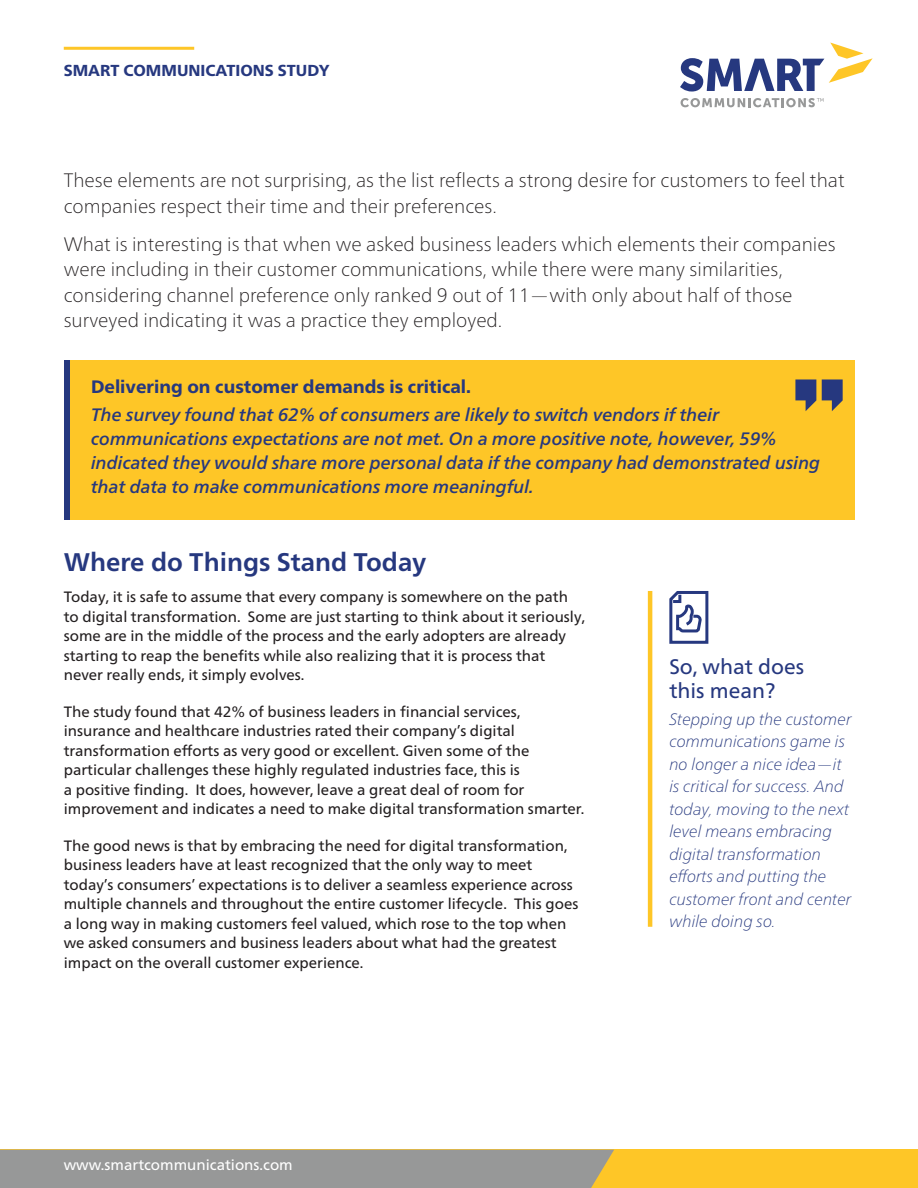
<style>
.page{position:relative;width:918px;height:1188px;background:#fff}
.page>*{position:absolute;margin:0;border:0;box-sizing:border-box;transform-origin:0 0}
.t1{font:700 25.5px "Frutiger Neue LT Pro";color:#26387f}
.t2{font:21px/24px "Frutiger Neue LT Pro";color:#26387f}
.t3{font:100 19.5px/25.5px "Frutiger Neue LT Pro";color:#231f20}
.t4{font:italic 500 18px/24px "Frutiger Neue LT Pro";color:#26387f}
.t5{font:800 18px "Frutiger Neue LT Pro";color:#26387f}
.t6{font:italic 100 16.5px/22.5px "Frutiger Neue LT Pro";color:#26387f}
.t7{font:800 15.9px "Frutiger Neue LT Pro";color:#26387f}
.t8{font:15px/19.5px "Frutiger Neue LT Pro";color:#231f20}
.t9{font:15px "Frutiger Neue LT Pro";color:#fff}
</style>
<div class="page">
<hr style="left:64px;top:47px;width:130px;height:3px;background:#fec627">
<svg style="left:681px;top:98px;width:143px;height:9px"></svg>
<svg style="left:680px;top:43px;width:193px;height:49px"></svg>
<div style="left:0;top:1150px;width:918px;height:38px;background:#fec627"></div>
<div style="left:0;top:1150px;width:614px;height:38px;background:#979898"></div>
<div style="left:64px;top:360px;width:790px;height:160px;background:#fec627"></div>
<div style="left:64px;top:360px;width:6px;height:160px;background:#26387f"></div>
<svg style="left:822px;top:379px;width:21px;height:32px"></svg>
<svg style="left:795px;top:379px;width:21px;height:32px"></svg>
<svg style="left:669px;top:591px;width:40px;height:53px"></svg>
<hr style="left:648px;top:591px;width:4px;height:336px;background:#fec627">
<p class="t7" style="left:64px;top:61px;width:267px">SMART COMMUNICATIONS STUDY</p>
<p class="t3" style="left:64px;top:167px;width:782px">These elements are not surprising, as the list reflects a strong desire for customers to feel that companies respect their time and their preferences.</p>
<p class="t3" style="left:64px;top:231px;width:773px">What is interesting is that when we asked business leaders which elements their companies were including in their customer communications, while there were many similarities, considering channel preference only ranked 9 out of 11—with only about half of those surveyed indicating it was a practice they employed.</p>
<p class="t5" style="left:91px;top:376px;width:382px">Delivering on customer demands is critical.</p>
<p class="t4" style="left:91px;top:403px;width:731px">The survey found that 62% of consumers are likely to switch vendors if their communications expectations are not met. On a more positive note, however, 59% indicated they would share more personal data if the company had demonstrated using that data to make communications more meaningful.</p>
<p class="t1" style="left:64px;top:547px;width:364px">Where do Things Stand Today</p>
<p class="t8" style="left:64px;top:587px;width:523px">Today, it is safe to assume that every company is somewhere on the path to digital transformation. Some are just starting to think about it seriously, some are in the middle of the process and the early adopters are already starting to reap the benefits while also realizing that it is process that never really ends, it simply evolves.</p>
<p class="t8" style="left:64px;top:702px;width:522px">The study found that 42% of business leaders in financial services, insurance and healthcare industries rated their company’s digital transformation efforts as very good or excellent. Given some of the particular challenges these highly regulated industries face, this is<br>a positive finding. It does, however, leave a great deal of room for improvement and indicates a need to make digital transformation smarter.</p>
<p class="t8" style="left:64px;top:836px;width:516px">The good news is that by embracing the need for digital transformation, business leaders have at least recognized that the only way to meet today’s consumers’ expectations is to deliver a seamless experience across multiple channels and throughout the entire customer lifecycle. This goes a long way in making customers feel valued, which rose to the top when we asked consumers and business leaders about what had the greatest impact on the overall customer experience.</p>
<p class="t9" style="left:64px;top:1155px;width:231px">www.smartcommunications.com</p>
<p class="t2" style="left:669px;top:654px;width:136px">So, what does this mean?</p>
<p class="t6" style="left:669px;top:708px;width:183px">Stepping up the customer communications game is no longer a nice idea—it is critical for success. And today, moving to the next level means embracing digital transformation efforts and putting the customer front and center while doing so.</p>
</div>
